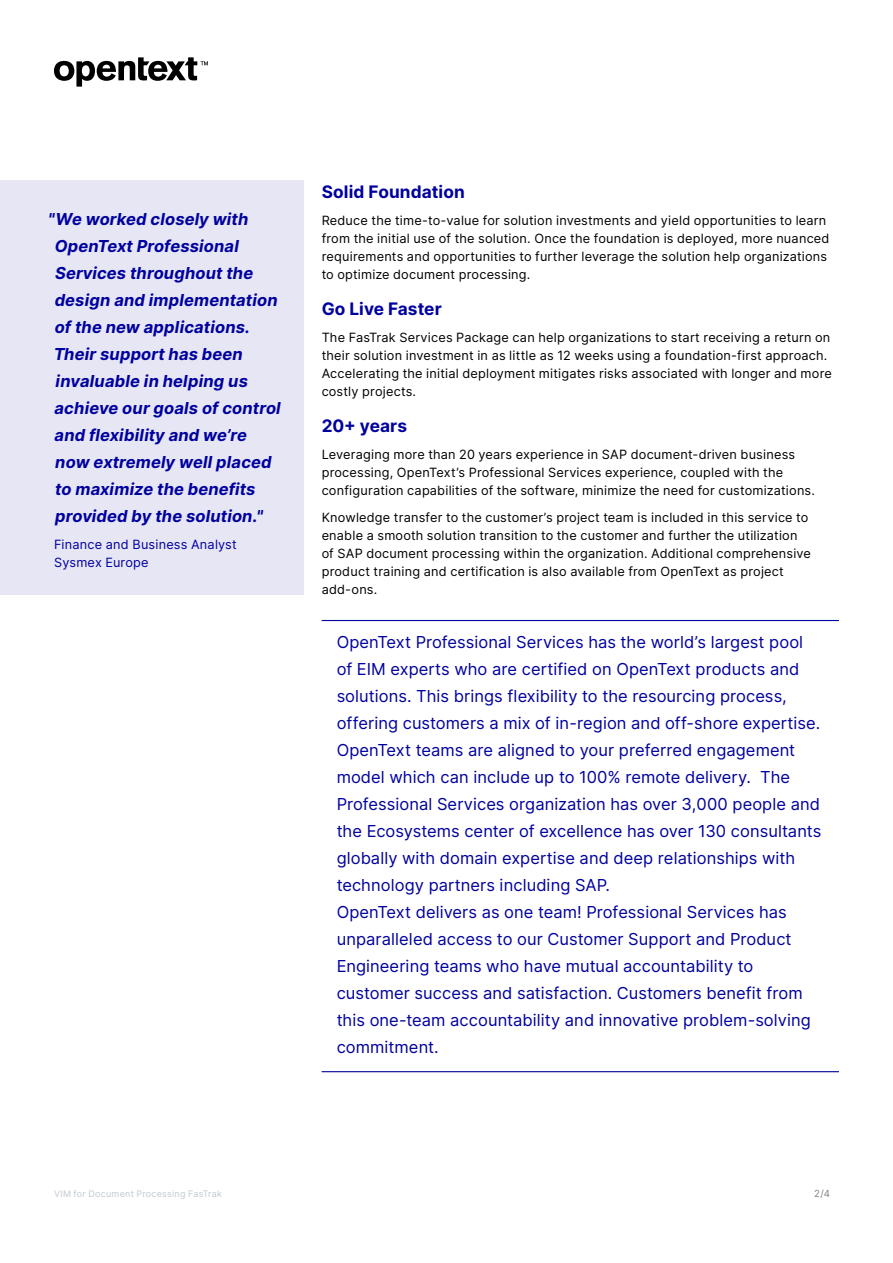
<style>
.page{position:relative;width:893px;height:1263px;background:#fff}
.page>*{position:absolute;margin:0;border:0;box-sizing:border-box;transform-origin:0 0}
.t1{font:700 17.25px "Inter";letter-spacing:.005em;color:#00009f}
.Inline_callout{font:16.5px/27px "Inter";letter-spacing:.005em;color:#00009f}
.Sidebar_Quote{font:italic 700 16.5px/27px "Inter";letter-spacing:.01em;color:#00009f}
.Body{font:12.75px/18px "Inter";letter-spacing:.015em;color:#000}
.Sidebar_Quote_credit{font:12.75px/18px "Inter";letter-spacing:.015em;color:#00009f}
.t2{font:9.75px "Inter";color:#808080}
.t3{font:9px "Inter";letter-spacing:.03em;color:#bfc9cf}
</style>
<div class="page">
<svg style="left:54px;top:57px;width:154px;height:30px"></svg>
<div style="left:0;top:180px;width:304px;height:414px;background:#e6e6f5"></div>
<hr style="left:322px;top:620px;width:517px;height:1px;background:#00009f">
<hr style="left:322px;top:1071px;width:517px;height:1px;background:#00009f">
<p class="Sidebar_Quote" style="left:54px;top:205px;width:229px;text-indent:-6px">"We worked closely with<br>OpenText Professional<br>Services throughout the design and implementation of the new applications.<br>Their support has been invaluable in helping us achieve our goals of control and flexibility and we’re now extremely well placed to maximize the benefits provided by the solution."</p>
<p class="Sidebar_Quote_credit" style="left:54px;top:535px;width:184px">Finance and Business Analyst<br>Sysmex Europe</p>
<h3 class="t1" style="left:322px;top:179px;width:145px">Solid Foundation</h3>
<p class="Body" style="left:322px;top:211px;width:509px">Reduce the time-to-value for solution investments and yield opportunities to learn from the initial use of the solution. Once the foundation is deployed, more nuanced requirements and opportunities to further leverage the solution help organizations to optimize document processing.</p>
<h3 class="t1" style="left:322px;top:296px;width:122px">Go Live Faster</h3>
<p class="Body" style="left:322px;top:328px;width:512px">The FasTrak Services Package can help organizations to start receiving a return on their solution investment in as little as 12 weeks using a foundation-first approach.<br>Accelerating the initial deployment mitigates risks associated with longer and more costly projects.</p>
<h3 class="t1" style="left:322px;top:413px;width:87px">20+ years</h3>
<p class="Body" style="left:322px;top:445px;width:495px">Leveraging more than 20 years experience in SAP document-driven business processing, OpenText’s Professional Services experience, coupled with the configuration capabilities of the software, minimize the need for customizations.</p>
<p class="Body" style="left:322px;top:508px;width:491px">Knowledge transfer to the customer’s project team is included in this service to enable a smooth solution transition to the customer and further the utilization of SAP document processing within the organization. Additional comprehensive product training and certification is also available from OpenText as project add-ons.</p>
<p class="Inline_callout" style="left:337px;top:628px;width:486px">OpenText Professional Services has the world’s largest pool of EIM experts who are certified on OpenText products and solutions. This brings flexibility to the resourcing process, offering customers a mix of in-region and off-shore expertise.<br>OpenText teams are aligned to your preferred engagement model which can include up to 100% remote delivery. The Professional Services organization has over 3,000 people and the Ecosystems center of excellence has over 130 consultants globally with domain expertise and deep relationships with technology partners including SAP.<br>OpenText delivers as one team! Professional Services has unparalleled access to our Customer Support and Product Engineering teams who have mutual accountability to customer success and satisfaction. Customers benefit from this one-team accountability and innovative problem-solving commitment.</p>
<p class="t3" style="left:54px;top:1187px;width:170px">VIM for Document Processing FasTrak</p>
<p class="t2" style="left:814px;top:1186px;width:17px">2/4</p>
</div>
